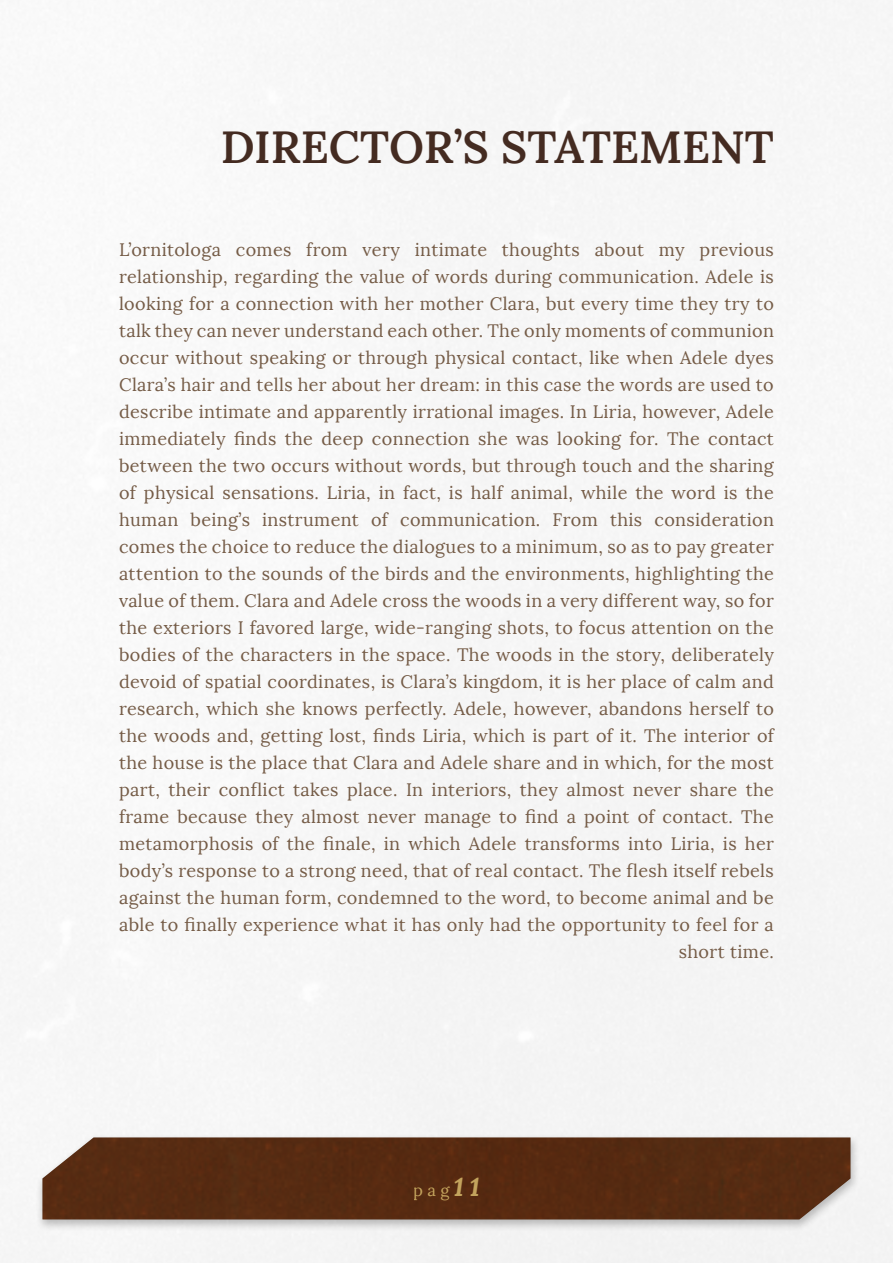
<style>
.page{position:relative;width:893px;height:1263px;background:#fff}
.page>*{position:absolute;margin:0;border:0;box-sizing:border-box;transform-origin:0 0}
.t1{font:600 45px "Lora";color:#442b21}
.t2{font:18px/27px "Lora";letter-spacing:.02em;color:#755c47;text-align:right}
.t3{font:16.5px "Lora";color:#dec270}
.s1{font-weight:700;font-style:italic;font-size:25.5px}
</style>
<div class="page">
<div style="left:36px;top:1133px;width:824px;height:99px;background:#000;opacity:.25"></div>
<div style="left:43px;top:1137px;width:807px;height:82px;background:#562b11"></div>
<h1 class="t1" style="left:221px;top:113px;width:554px">DIRECTOR’S STATEMENT</h1>
<p class="t2" style="left:119px;top:237px;width:656px">L’ornitologa comes from very intimate thoughts about my previous relationship, regarding the value of words during communication. Adele is looking for a connection with her mother Clara, but every time they try to talk they can never understand each other. The only moments of communion occur without speaking or through physical contact, like when Adele dyes Clara’s hair and tells her about her dream: in this case the words are used to describe intimate and apparently irrational images. In Liria, however, Adele immediately finds the deep connection she was looking for. The contact between the two occurs without words, but through touch and the sharing of physical sensations. Liria, in fact, is half animal, while the word is the human being’s instrument of communication. From this consideration comes the choice to reduce the dialogues to a minimum, so as to pay greater attention to the sounds of the birds and the environments, highlighting the value of them. Clara and Adele cross the woods in a very different way, so for the exteriors I favored large, wide-ranging shots, to focus attention on the bodies of the characters in the space. The woods in the story, deliberately devoid of spatial coordinates, is Clara’s kingdom, it is her place of calm and research, which she knows perfectly. Adele, however, abandons herself to the woods and, getting lost, finds Liria, which is part of it. The interior of the house is the place that Clara and Adele share and in which, for the most part, their conflict takes place. In interiors, they almost never share the frame because they almost never manage to find a point of contact. The metamorphosis of the finale, in which Adele transforms into Liria, is her body’s response to a strong need, that of real contact. The flesh itself rebels against the human form, condemned to the word, to become animal and be able to finally experience what it has only had the opportunity to feel for a short time.</p>
<p class="t3" style="left:414px;top:1180px;width:70px">pag<span class="s1">11</span></p>
</div>
